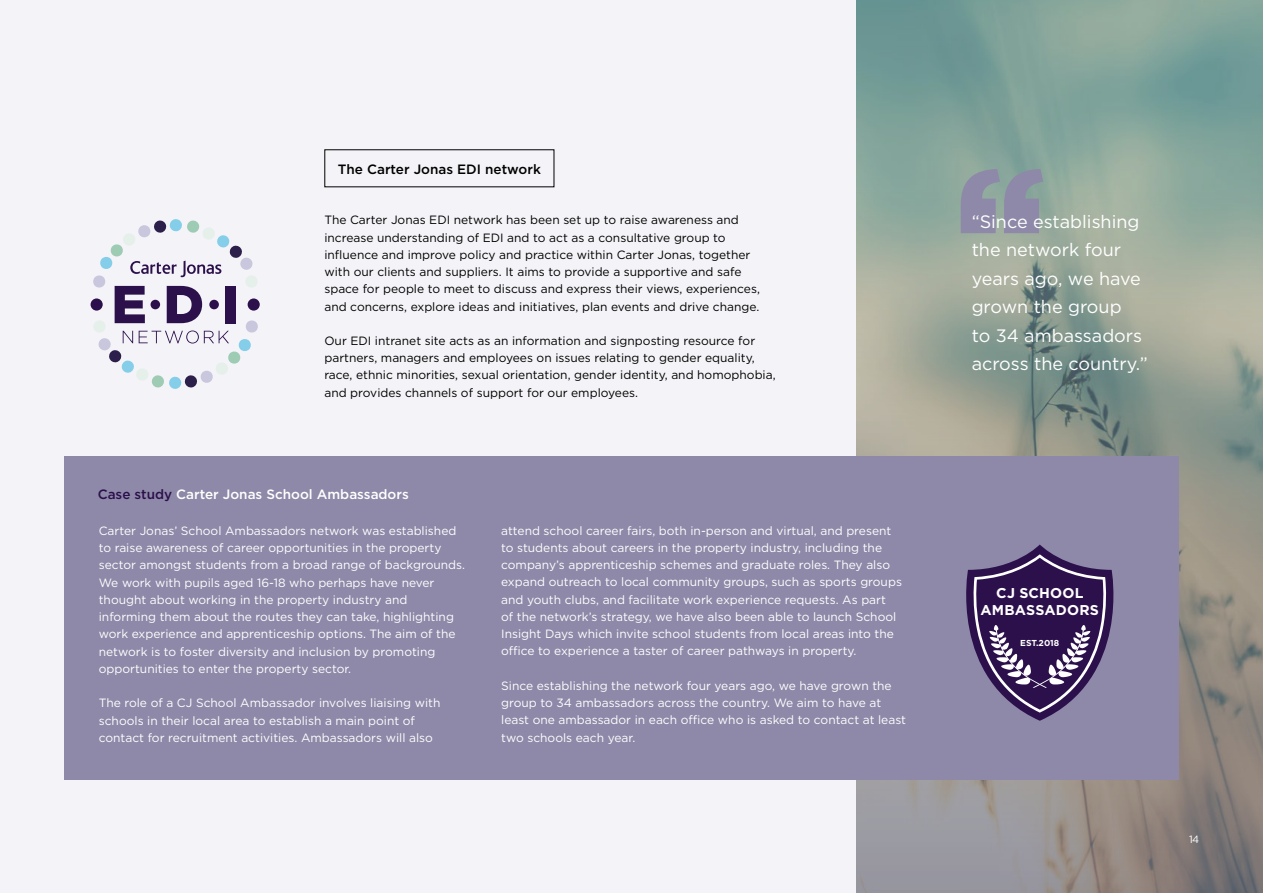
<style>
.page{position:relative;width:1263px;height:893px;background:#f4f3f7}
.page>*{position:absolute;margin:0;border:0;box-sizing:border-box;transform-origin:0 0}
.t1{font:900 177.45px "Gotham";color:#8e89a8}
.t2{font:18px/28.5px "Gotham";color:#fff}
.t3{font:700 14.25px/17.2px "Gotham";letter-spacing:.01em;color:#fff;text-align:center}
.t4{font:500 13.5px "Gotham";color:#fff}
.t5{font:500 13.5px "Gotham";color:#000}
.t6{font:12px/17.2px "Gotham";color:#fff}
.t7{font:12px/17.2px "Gotham";color:#000}
.t8{font:10.5px "Gotham";color:#fff}
.t9{font:700 8.7px "Gotham";color:#fff}
.s1{color:#2c104c}
</style>
<div class="page">
<svg style="left:857px;top:0;width:406px;height:893px;background:#8f9d93"></svg>
<div style="left:64px;top:456px;width:1115px;height:323px;background:#8e89a8"></div>
<svg style="left:966px;top:544px;width:148px;height:177px"></svg>
<svg style="left:248px;top:298px;width:12px;height:13px"></svg>
<svg style="left:91px;top:298px;width:12px;height:13px"></svg>
<svg style="left:93px;top:219px;width:165px;height:170px"></svg>
<div style="left:225px;top:286px;width:11px;height:37px;background:#2c104c"></div>
<p class="t5" style="left:338px;top:160px;width:204px">The Carter Jonas EDI network</p>
<p class="t7" style="left:324px;top:211px;width:437px">The Carter Jonas EDI network has been set up to raise awareness and increase understanding of EDI and to act as a consultative group to influence and improve policy and practice within Carter Jonas, together with our clients and suppliers. It aims to provide a supportive and safe space for people to meet to discuss and express their views, experiences, and concerns, explore ideas and initiatives, plan events and drive change.</p>
<p class="t7" style="left:324px;top:332px;width:453px">Our EDI intranet site acts as an information and signposting resource for partners, managers and employees on issues relating to gender equality, race, ethnic minorities, sexual orientation, gender identity, and homophobia, and provides channels of support for our employees.</p>
<p class="t4" style="left:98px;top:486px;width:313px"><span class="s1">Case study</span> Carter Jonas School Ambassadors</p>
<p class="t6" style="left:99px;top:522px;width:368px">Carter Jonas’ School Ambassadors network was established to raise awareness of career opportunities in the property sector amongst students from a broad range of backgrounds.<br>We work with pupils aged 16-18 who perhaps have never thought about working in the property industry and informing them about the routes they can take, highlighting work experience and apprenticeship options. The aim of the network is to foster diversity and inclusion by promoting opportunities to enter the property sector.</p>
<p class="t6" style="left:99px;top:694px;width:343px">The role of a CJ School Ambassador involves liaising with schools in their local area to establish a main point of contact for recruitment activities. Ambassadors will also</p>
<p class="t6" style="left:501px;top:522px;width:402px">attend school career fairs, both in-person and virtual, and present to students about careers in the property industry, including the company’s apprenticeship schemes and graduate roles. They also expand outreach to local community groups, such as sports groups and youth clubs, and facilitate work experience requests. As part<br>of the network’s strategy, we have also been able to launch School Insight Days which invite school students from local areas into the office to experience a taster of career pathways in property.</p>
<p class="t6" style="left:501px;top:677px;width:406px">Since establishing the network four years ago, we have grown the group to 34 ambassadors across the country. We aim to have at least one ambassador in each office who is asked to contact at least two schools each year.</p>
<h1 class="t1" style="left:954px;top:109px;width:95px">‘‘</h1>
<h2 class="t2" style="left:972px;top:207px;width:177px">“Since establishing the network four years ago, we have grown the group<br>to 34 ambassadors across the country.”</h2>
<p class="t3" style="left:980px;top:584px;width:120px">CJ SCHOOL<br>AMBASSADORS</p>
<p class="t9" style="left:1020px;top:637px;width:41px">EST.2018</p>
<p class="t8" style="left:1189px;top:833px;width:12px">14</p>
</div>
